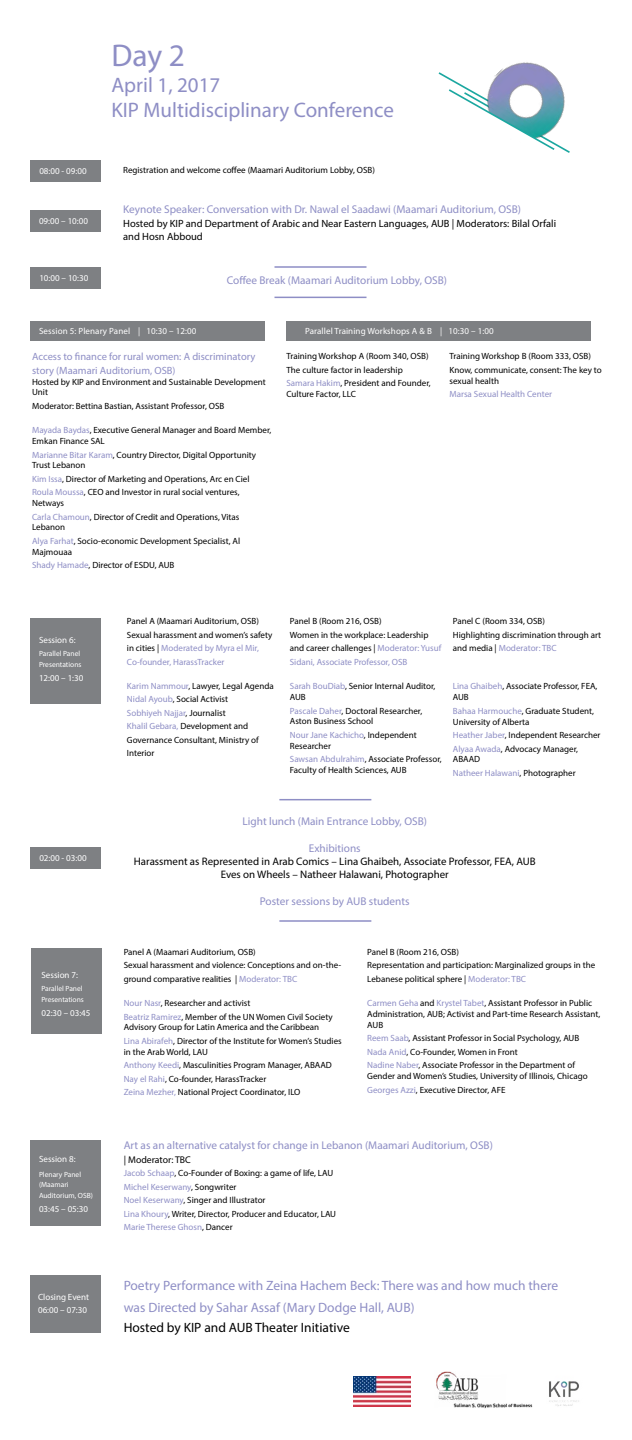
<style>
.page{position:relative;width:632px;height:1440px;background:#fff}
.page>*{position:absolute;margin:0;border:0;box-sizing:border-box;transform-origin:0 0}
.t1{font:31.5px "Myriad Pro";color:#8e8ec5}
.t2{font:21px/25.2px "Myriad Pro";color:#8e8ec5}
.t3{font:13.5px/21.8px "Myriad Pro";color:#8e8ec5}
.t4{font:13.5px "Myriad Pro";color:#000}
.t5{font:11.25px "Myriad Pro";color:#8e8ec5}
.t6{font:10.88px/13.5px "Myriad Pro";color:#000;text-align:center}
.t7{font:10.5px/13.5px "Myriad Pro";color:#000}
.t8{font:10.5px/13.5px "Myriad Pro";color:#8e8ec5}
.t9{font:9.75px "Myriad Pro";color:#000}
.t10{font:9px/13.5px "Myriad Pro";color:#000}
.t11{font:9px/13.5px "Myriad Pro";color:#fff}
.t12{font:9px "Myriad Pro";color:#8e8ec5}
.t13{font:7.5px/10.8px "Myriad Pro";color:#fff}
.s1{color:#8e8ec5}
</style>
<div class="page">
<div style="left:30px;top:161px;width:71px;height:21px;background:#7e8083"></div>
<div style="left:30px;top:847px;width:71px;height:22px;background:#7e8083"></div>
<div style="left:30px;top:1275px;width:71px;height:58px;background:#7e8083"></div>
<div style="left:30px;top:267px;width:71px;height:22px;background:#7e8083"></div>
<div style="left:31px;top:948px;width:70px;height:85px;background:#7e8083"></div>
<div style="left:30px;top:619px;width:71px;height:85px;background:#7e8083"></div>
<div style="left:30px;top:1141px;width:71px;height:85px;background:#7e8083"></div>
<hr style="left:274px;top:297px;width:92px;height:1px;background:#8e8ec5">
<hr style="left:274px;top:266px;width:92px;height:2px;background:#8e8ec5">
<img style="left:500px;top:62px;width:50px;height:9px">
<svg style="left:438px;top:71px;width:132px;height:82px"></svg>
<img style="left:436px;top:1371px;width:97px;height:37px">
<img style="left:353px;top:1377px;width:57px;height:30px">
<div style="left:30px;top:210px;width:70px;height:22px;background:#7e8083"></div>
<div style="left:286px;top:321px;width:304px;height:20px;background:#7e8083"></div>
<div style="left:30px;top:321px;width:235px;height:20px;background:#7e8083"></div>
<hr style="left:279px;top:799px;width:92px;height:1px;background:#8e8ec5">
<hr style="left:279px;top:920px;width:92px;height:2px;background:#8e8ec5">
<img style="left:549px;top:1381px;width:30px;height:25px">
<p class="t11" style="left:39px;top:164px;width:49px">08:00 - 09:00</p>
<p class="t11" style="left:39px;top:214px;width:50px">09:00 – 10:00</p>
<p class="t11" style="left:39px;top:272px;width:50px">10:00 – 10:30</p>
<h1 class="t1" style="left:111px;top:36px;width:75px">Day 2</h1>
<h2 class="t2" style="left:111px;top:72px;width:284px">April 1, 2017<br>KIP Multidisciplinary Conference</h2>
<p class="t10" style="left:123px;top:163px;width:253px">Registration and welcome coffee (Maamari Auditorium Lobby, OSB)</p>
<p class="t5" style="left:123px;top:202px;width:399px">Keynote Speaker: Conversation with Dr. Nawal el Saadawi (Maamari Auditorium, OSB)</p>
<p class="t7" style="left:123px;top:216px;width:434px">Hosted by KIP and Department of Arabic and Near Eastern Languages, AUB | Moderators: Bilal Orfali and Hosn Abboud</p>
<p class="t5" style="left:227px;top:273px;width:222px">Coffee Break (Maamari Auditorium Lobby, OSB)</p>
<p class="t11" style="left:39px;top:324px;width:159px">Session 5: Plenary Panel | 10:30 – 12:00</p>
<p class="t11" style="left:305px;top:324px;width:190px">Parallel Training Workshops A &amp; B | 10:30 – 1:00</p>
<p class="t8" style="left:32px;top:350px;width:225px">Access to finance for rural women: A discriminatory story (Maamari Auditorium, OSB)</p>
<p class="t10" style="left:32px;top:376px;width:235px;line-height:10.8px">Hosted by KIP and Environment and Sustainable Development<br>Unit</p>
<p class="t10" style="left:32px;top:399px;width:194px">Moderator: Bettina Bastian, Assistant Professor, OSB</p>
<p class="t10" style="left:32px;top:425px;width:241px;line-height:10.8px"><span class="s1">Mayada Baydas</span>, Executive General Manager and Board Member,<br>Emkan Finance SAL</p>
<p class="t10" style="left:32px;top:449px;width:225px;line-height:10.8px"><span class="s1">Marianne Bitar Karam</span>, Country Director, Digital Opportunity<br>Trust Lebanon</p>
<p class="t10" style="left:32px;top:472px;width:219px"><span class="s1">Kim Issa</span>, Director of Marketing and Operations, Arc en Ciel<br><span class="s1">Roula Moussa</span>, CEO and Investor in rural social ventures,</p>
<p class="t10" style="left:32px;top:496px;width:209px">Netways<br><span class="s1">Carla Chamoun</span>, Director of Credit and Operations, Vitas</p>
<p class="t10" style="left:32px;top:521px;width:209px">Lebanon<br><span class="s1">Alya Farhat</span>, Socio-economic Development Specialist, Al</p>
<p class="t10" style="left:32px;top:545px;width:144px">Majmouaa<br><span class="s1">Shady Hamade</span>, Director of ESDU, AUB</p>
<p class="t10" style="left:286px;top:349px;width:146px">Training Workshop A (Room 340, OSB)<br>The culture factor in leadership<br><span class="s1">Samara Hakim</span>, President and Founder,</p>
<p class="t10" style="left:286px;top:387px;width:71px">Culture Factor, LLC</p>
<p class="t10" style="left:449px;top:349px;width:154px">Training Workshop B (Room 333, OSB)<br>Know, communicate, consent: The key to</p>
<p class="t10" style="left:449px;top:374px;width:51px">sexual health</p>
<p class="t12" style="left:449px;top:388px;width:104px">Marsa Sexual Health Center</p>
<p class="t11" style="left:39px;top:633px;width:38px">Session 6:</p>
<p class="t13" style="left:39px;top:648px;width:44px">Parallel Panel<br>Presentations</p>
<p class="t11" style="left:39px;top:671px;width:46px">12:00 – 1:30</p>
<p class="t10" style="left:127px;top:614px;width:147px">Panel A (Maamari Auditorium, OSB)<br>Sexual harassment and women’s safety in cities | <span class="s1">Moderated by Myra el Mir, Co-founder, HarassTracker</span></p>
<p class="t10" style="left:127px;top:679px;width:148px"><span class="s1">Karim Nammour</span>, Lawyer, Legal Agenda<br><span class="s1">Nidal Ayoub</span>, Social Activist<br><span class="s1">Sobhiyeh Najjar</span>, Journalist<br><span class="s1">Khalil Gebara,</span> Development and<br>Governance Consultant, Ministry of<br>Interior</p>
<p class="t10" style="left:290px;top:614px;width:153px">Panel B (Room 216, OSB)<br>Women in the workplace: Leadership and career challenges | <span class="s1">Moderator: Yusuf Sidani, Associate Professor, OSB</span></p>
<p class="t10" style="left:290px;top:681px;width:147px;line-height:10.8px"><span class="s1">Sarah BouDiab</span>, Senior Internal Auditor,<br>AUB</p>
<p class="t10" style="left:290px;top:705px;width:134px;line-height:10.8px"><span class="s1">Pascale Daher</span>, Doctoral Researcher,<br>Aston Business School</p>
<p class="t10" style="left:290px;top:729px;width:128px;line-height:10.8px"><span class="s1">Nour Jane Kachicho</span>, Independent<br>Researcher</p>
<p class="t10" style="left:290px;top:754px;width:153px;line-height:10.8px"><span class="s1">Sawsan Abdulrahim</span>, Associate Professor,<br>Faculty of Health Sciences, AUB</p>
<p class="t10" style="left:452px;top:614px;width:150px">Panel C (Room 334, OSB)<br>Highlighting discrimination through art and media | <span class="s1">Moderator: TBC</span></p>
<p class="t10" style="left:452px;top:681px;width:146px;line-height:10.8px"><span class="s1">Lina Ghaibeh</span>, Associate Professor, FEA,<br>AUB</p>
<p class="t10" style="left:452px;top:705px;width:143px;line-height:10.8px"><span class="s1">Bahaa Harmouche</span>, Graduate Student,<br>University of Alberta</p>
<p class="t10" style="left:452px;top:728px;width:149px"><span class="s1">Heather Jaber</span>, Independent Researcher<br><span class="s1">Alyaa Awada</span>, Advocacy Manager,</p>
<p class="t10" style="left:452px;top:752px;width:124px">ABAAD<br><span class="s1">Natheer Halawani</span>, Photographer</p>
<p class="t11" style="left:39px;top:851px;width:49px">02:00 - 03:00</p>
<p class="t11" style="left:41px;top:968px;width:38px">Session 7:</p>
<p class="t13" style="left:41px;top:983px;width:44px">Parallel Panel<br>Presentations</p>
<p class="t11" style="left:41px;top:1006px;width:50px">02:30 – 03:45</p>
<p class="t11" style="left:39px;top:1152px;width:38px">Session 8:</p>
<p class="t13" style="left:39px;top:1169px;width:55px">Plenary Panel (Maamari<br>Auditorium, OSB)</p>
<p class="t11" style="left:39px;top:1202px;width:50px">03:45 – 05:30</p>
<p class="t11" style="left:38px;top:1290px;width:52px">Closing Event<br>06:00 – 07:30</p>
<p class="t5" style="left:242px;top:814px;width:186px">Light lunch (Main Entrance Lobby, OSB)</p>
<p class="t5" style="left:309px;top:841px;width:53px">Exhibitions</p>
<p class="t6" style="left:134px;top:854px;width:403px">Harassment as Represented in Arab Comics – Lina Ghaibeh, Associate Professor, FEA, AUB<br>Eves on Wheels – Natheer Halawani, Photographer</p>
<p class="t5" style="left:260px;top:894px;width:151px">Poster sessions by AUB students</p>
<p class="t10" style="left:124px;top:945px;width:219px">Panel A (Maamari Auditorium, OSB)<br>Sexual harassment and violence: Conceptions and on-the&shy;ground comparative realities | <span class="s1">Moderator: TBC</span></p>
<p class="t10" style="left:124px;top:996px;width:210px"><span class="s1">Nour Nasr</span>, Researcher and activist<br><span class="s1">Beatriz Ramirez</span>, Member of the UN Women Civil Society</p>
<p class="t10" style="left:124px;top:1021px;width:219px">Advisory Group for Latin America and the Caribbean<br><span class="s1">Lina Abirafeh</span>, Director of the Institute for Women’s Studies</p>
<p class="t10" style="left:124px;top:1045px;width:210px">in the Arab World, LAU<br><span class="s1">Anthony Keedi</span>, Masculinities Program Manager, ABAAD <span class="s1">Nay el Rahi</span>, Co-founder, HarassTracker<br><span class="s1">Zeina Mezher,</span> National Project Coordinator, ILO</p>
<p class="t10" style="left:367px;top:945px;width:229px">Panel B (Room 216, OSB)<br>Representation and participation: Marginalized groups in the<br>Lebanese political sphere | <span class="s1">Moderator: TBC</span></p>
<p class="t10" style="left:367px;top:998px;width:234px;line-height:10.8px"><span class="s1">Carmen Geha</span> and <span class="s1">Krystel Tabet</span>, Assistant Professor in Public<br>Administration, AUB; Activist and Part-time Research Assistant,<br>AUB</p>
<p class="t10" style="left:367px;top:1031px;width:213px"><span class="s1">Reem Saab</span>, Assistant Professor in Social Psychology, AUB<br><span class="s1">Nada Anid</span>, Co-Founder, Women in Front<br><span class="s1">Nadine Naber</span>, Associate Professor in the Department of</p>
<p class="t10" style="left:367px;top:1069px;width:222px">Gender and Women’s Studies, University of Illinois, Chicago<br><span class="s1">Georges Azzi</span>, Executive Director, AFE</p>
<p class="t5" style="left:124px;top:1138px;width:370px">Art as an alternative catalyst for change in Lebanon (Maamari Auditorium, OSB)</p>
<p class="t9" style="left:124px;top:1153px;width:69px">| Moderator: TBC</p>
<p class="t10" style="left:124px;top:1166px;width:214px"><span class="s1">Jacob Schaap</span>, Co-Founder of Boxing: a game of life, LAU <span class="s1">Michel Keserwany</span>, Songwriter<br><span class="s1">Noel Keserwany</span>, Singer and Illustrator<br><span class="s1">Lina Khoury</span>, Writer, Director, Producer and Educator, LAU <span class="s1">Marie Therese Ghosn</span>, Dancer</p>
<h3 class="t3" style="left:124px;top:1275px;width:436px">Poetry Performance with Zeina Hachem Beck: There was and how much there was Directed by Sahar Assaf (Mary Dodge Hall, AUB)</h3>
<h3 class="t4" style="left:124px;top:1319px;width:227px">Hosted by KIP and AUB Theater Initiative</h3>
</div>
